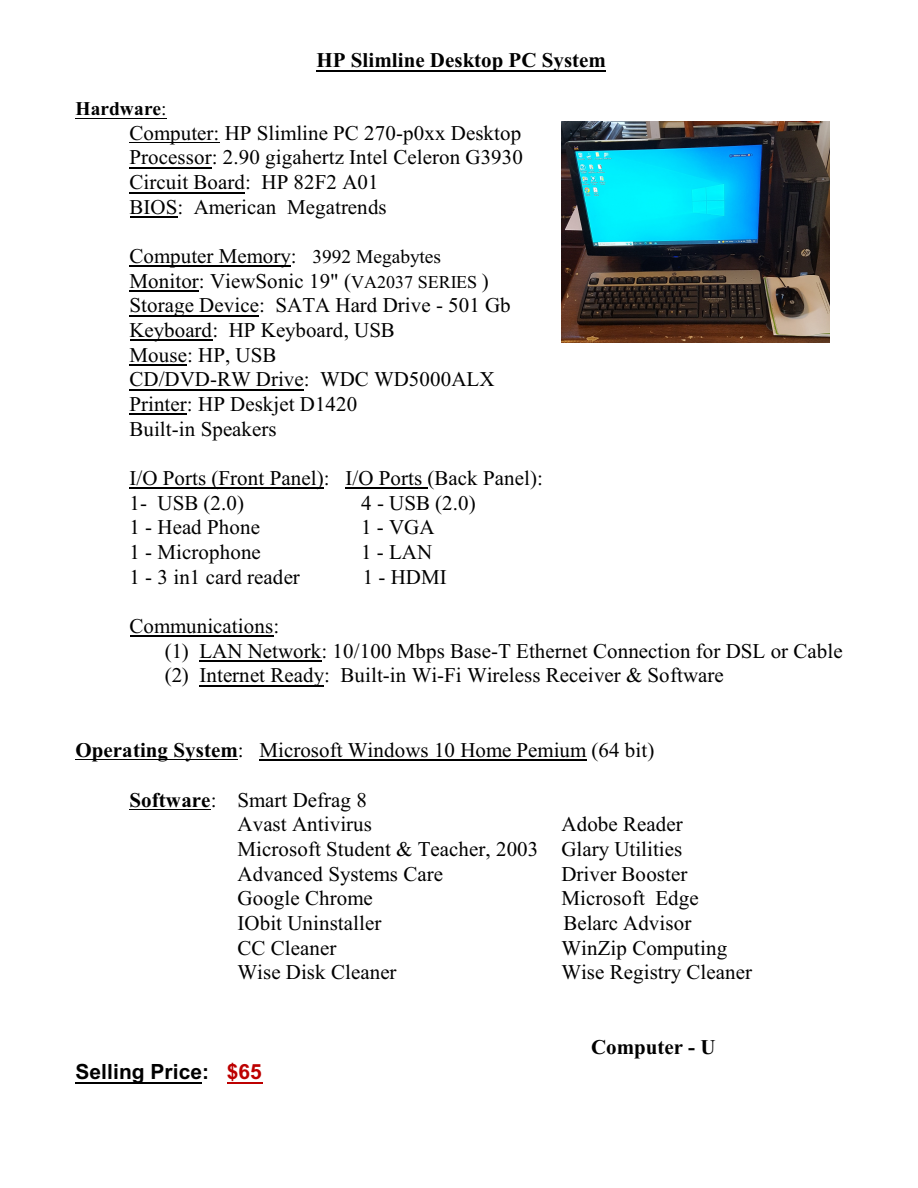
<style>
.page{position:relative;width:918px;height:1188px;background:#fff}
.page>*{position:absolute;margin:0;border:0;box-sizing:border-box;transform-origin:0 0}
.t1{font:21px/24.6px "Times New Roman";color:#000}
.t2{font:700 21px "Times New Roman";color:#000}
.t3{font:700 21px "Arial";color:#000}
.t4{font:700 19.5px "Times New Roman";color:#000}
.s1{font-weight:400}
.s2{font-size:19.5px}
.s3{font-size:18px}
.s4{font-weight:700}
.s5{color:#bd0000}
</style>
<div class="page">
<img style="left:562px;top:122px;width:268px;height:221px">
<hr style="left:317px;top:70px;width:289px;height:1px;background:#000">
<hr style="left:76px;top:118px;width:91px;height:1px;background:#000">
<hr style="left:130px;top:142px;width:90px;height:1px;background:#000">
<hr style="left:130px;top:167px;width:82px;height:1px;background:#000">
<hr style="left:130px;top:192px;width:115px;height:1px;background:#000">
<hr style="left:130px;top:217px;width:47px;height:1px;background:#000">
<hr style="left:130px;top:266px;width:161px;height:1px;background:#000">
<hr style="left:130px;top:291px;width:69px;height:1px;background:#000">
<hr style="left:130px;top:315px;width:129px;height:1px;background:#000">
<hr style="left:130px;top:340px;width:83px;height:1px;background:#000">
<hr style="left:130px;top:364px;width:57px;height:2px;background:#000">
<hr style="left:130px;top:389px;width:174px;height:1px;background:#000">
<hr style="left:130px;top:414px;width:57px;height:1px;background:#000">
<hr style="left:130px;top:488px;width:194px;height:1px;background:#000">
<hr style="left:346px;top:488px;width:82px;height:1px;background:#000">
<hr style="left:130px;top:636px;width:144px;height:1px;background:#000">
<hr style="left:199px;top:660px;width:122px;height:2px;background:#000">
<hr style="left:199px;top:685px;width:125px;height:1px;background:#000">
<hr style="left:76px;top:759px;width:162px;height:1px;background:#000">
<hr style="left:259px;top:760px;width:328px;height:1px;background:#000">
<hr style="left:130px;top:809px;width:81px;height:1px;background:#000">
<hr style="left:76px;top:1082px;width:126px;height:1px;background:#000">
<hr style="left:227px;top:1082px;width:35px;height:1px;background:#bd0000">
<p class="t2" style="left:317px;top:53px;width:291px">HP Slimline Desktop PC System</p>
<p class="t4" style="left:76px;top:102px;width:93px">Hardware<span class="s1">:</span></p>
<p class="t1" style="left:130px;top:122px;width:395px">Computer: HP Slimline PC 270-p0xx Desktop Processor: 2.90 gigahertz Intel Celeron G3930<br>Circuit Board: HP 82F2 A01<br>BIOS: American Megatrends</p>
<p class="t1" style="left:130px;top:246px;width:383px">Computer Memory: <span class="s2">3992 Megabytes<br></span>Monitor: ViewSonic 19" (<span class="s3">VA2037 SERIES</span> )<br>Storage Device: SATA Hard Drive - 501 Gb<br>Keyboard: HP Keyboard, USB<br>Mouse: HP, USB<br>CD/DVD-RW Drive: WDC WD5000ALX<br>Printer: HP Deskjet D1420<br>Built-in Speakers</p>
<p class="t1" style="left:130px;top:468px;width:415px">I/O Ports (Front Panel): I/O Ports (Back Panel):<br>1- USB (2.0)</p>
<p class="t1" style="left:361px;top:492px;width:116px">4 - USB (2.0)</p>
<p class="t1" style="left:130px;top:517px;width:132px">1 - Head Phone</p>
<p class="t1" style="left:361px;top:517px;width:75px">1 - VGA</p>
<p class="t1" style="left:130px;top:542px;width:133px">1 - Microphone</p>
<p class="t1" style="left:361px;top:542px;width:73px">1 - LAN</p>
<p class="t1" style="left:130px;top:566px;width:172px">1 - 3 in1 card reader</p>
<p class="t1" style="left:363px;top:566px;width:85px">1 - HDMI</p>
<p class="t1" style="left:165px;top:616px;width:680px;text-indent:-35px">Communications:<br>(1) LAN Network: 10/100 Mbps Base-T Ethernet Connection for DSL or Cable (2) Internet Ready: Built-in Wi-Fi Wireless Receiver &amp; Software</p>
<p class="t1" style="left:76px;top:740px;width:580px"><span class="s4">Operating System</span>: Microsoft Windows 10 Home Pemium (64 bit)</p>
<p class="t1" style="left:130px;top:789px;width:244px;text-align:right"><span class="s4">Software</span>: Smart Defrag 8<br>Avast Antivirus</p>
<p class="t1" style="left:238px;top:814px;width:447px;text-align:justify;text-indent:324px">Adobe Reader Microsoft Student &amp; Teacher, 2003 Glary Utilities Advanced Systems Care</p>
<p class="t1" style="left:561px;top:863px;width:128px">Driver Booster</p>
<p class="t1" style="left:238px;top:888px;width:137px">Google Chrome</p>
<p class="t1" style="left:562px;top:888px;width:139px">Microsoft Edge</p>
<p class="t1" style="left:238px;top:913px;width:145px">IObit Uninstaller</p>
<p class="t1" style="left:564px;top:913px;width:129px">Belarc Advisor</p>
<p class="t1" style="left:238px;top:937px;width:100px">CC Cleaner</p>
<p class="t1" style="left:562px;top:937px;width:167px">WinZip Computing</p>
<p class="t1" style="left:238px;top:962px;width:161px">Wise Disk Cleaner</p>
<p class="t1" style="left:561px;top:962px;width:192px">Wise Registry Cleaner</p>
<p class="t3" style="left:76px;top:1064px;width:188px">Selling Price: <span class="s5">$65</span></p>
<p class="t2" style="left:591px;top:1040px;width:126px">Computer - U</p>
</div>
